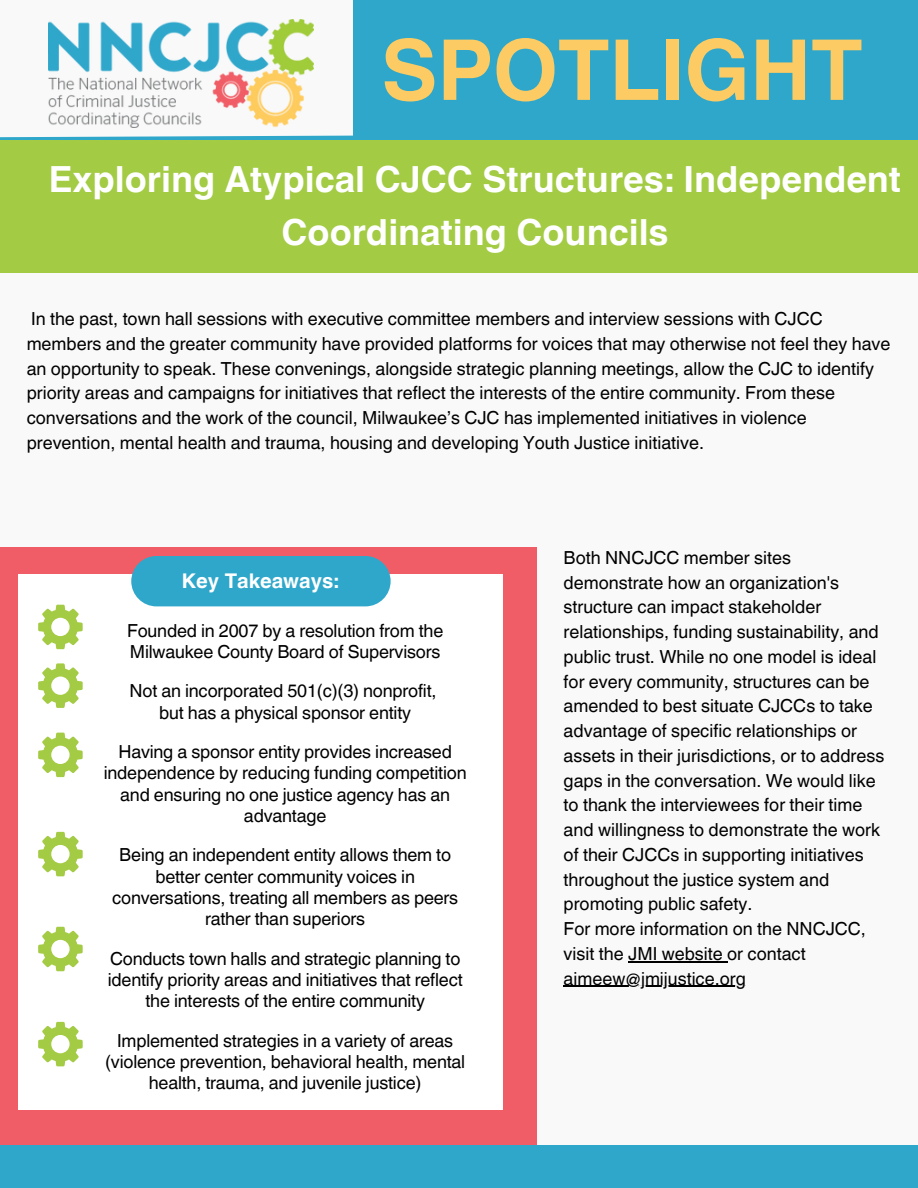
<style>
.page{position:relative;width:918px;height:1188px;background:#f9f9f9}
.page>*{position:absolute;margin:0;border:0;box-sizing:border-box;transform-origin:0 0}
.t1{font:700 84px "Helvetica World";color:#fccb63}
.t2{font:700 36px/52.8px "Helvetica World";color:#fff;text-align:center}
.t3{font:700 20.25px "Helvetica World";color:#fff}
.t4{font:18px/24.8px "Helvetica World";color:#000;text-align:center}
</style>
<div class="page">
<div style="left:353px;top:0;width:565px;height:140px;background:#2fa7ca"></div>
<img style="left:49px;top:19px;width:264px;height:108px">
<div style="left:0;top:548px;width:537px;height:640px;background:#f15d66"></div>
<div style="left:19px;top:574px;width:484px;height:536px;background:#fff"></div>
<div style="left:131px;top:556px;width:260px;height:50px;background:#2fa7ca;border-radius:25px"></div>
<svg style="left:38px;top:605px;width:45px;height:44px"></svg>
<svg style="left:38px;top:663px;width:45px;height:45px"></svg>
<svg style="left:38px;top:733px;width:45px;height:44px"></svg>
<svg style="left:38px;top:832px;width:45px;height:44px"></svg>
<svg style="left:38px;top:927px;width:45px;height:44px"></svg>
<svg style="left:38px;top:1022px;width:45px;height:44px"></svg>
<svg style="left:0;top:135px;width:353px;height:5px"></svg>
<hr style="left:628px;top:961px;width:99px;height:1px;background:#000">
<hr style="left:564px;top:986px;width:182px;height:1px;background:#000">
<div style="left:0;top:1146px;width:918px;height:42px;background:#2fa7ca"></div>
<div style="left:0;top:140px;width:918px;height:133px;background:#a3cb44"></div>
<h1 class="t1" style="left:381px;top:2px;width:483px">SPOTLIGHT</h1>
<p class="t2" style="left:49px;top:149px;width:854px">Exploring Atypical CJCC Structures: Independent<br>Coordinating Councils</p>
<p class="t4" style="left:27px;top:307px;width:865px;text-align:left">In the past, town hall sessions with executive committee members and interview sessions with CJCC members and the greater community have provided platforms for voices that may otherwise not feel they have an opportunity to speak. These convenings, alongside strategic planning meetings, allow the CJC to identify priority areas and campaigns for initiatives that reflect the interests of the entire community. From these conversations and the work of the council, Milwaukee’s CJC has implemented initiatives in violence prevention, mental health and trauma, housing and developing Youth Justice initiative.</p>
<h2 class="t3" style="left:182px;top:565px;width:159px">Key Takeaways:</h2>
<h3 class="t4" style="left:127px;top:620px;width:318px;line-height:21.3px;text-align:left">Founded in 2007 by a resolution from the<br>Milwaukee County Board of Supervisors</h3>
<p class="t4" style="left:130px;top:679px;width:309px">Not an incorporated 501(c)(3) nonprofit,</p>
<p class="t4" style="left:159px;top:700px;width:253px">but has a physical sponsor entity</p>
<p class="t4" style="left:104px;top:741px;width:364px;line-height:21.3px">Having a sponsor entity provides increased independence by reducing funding competition and ensuring no one justice agency has an advantage</p>
<p class="t4" style="left:112px;top:844px;width:348px;line-height:21.3px">Being an independent entity allows them to better center community voices in conversations, treating all members as peers rather than superiors</p>
<p class="t4" style="left:108px;top:948px;width:356px;line-height:21.3px">Conducts town halls and strategic planning to identify priority areas and initiatives that reflect the interests of the entire community</p>
<p class="t4" style="left:105px;top:1030px;width:362px;line-height:21.3px">Implemented strategies in a variety of areas (violence prevention, behavioral health, mental health, trauma, and juvenile justice)</p>
<p class="t4" style="left:564px;top:545px;width:322px;text-align:left">Both NNCJCC member sites demonstrate how an organization's structure can impact stakeholder relationships, funding sustainability, and public trust. While no one model is ideal for every community, structures can be amended to best situate CJCCs to take advantage of specific relationships or assets in their jurisdictions, or to address gaps in the conversation. We would like to thank the interviewees for their time and willingness to demonstrate the work of their CJCCs in supporting initiatives throughout the justice system and promoting public safety.</p>
<p class="t4" style="left:564px;top:916px;width:304px;text-align:left">For more information on the NNCJCC, visit the JMI website or contact</p>
<p class="t4" style="left:564px;top:966px;width:184px">aimeew@jmijustice.org</p>
</div>
